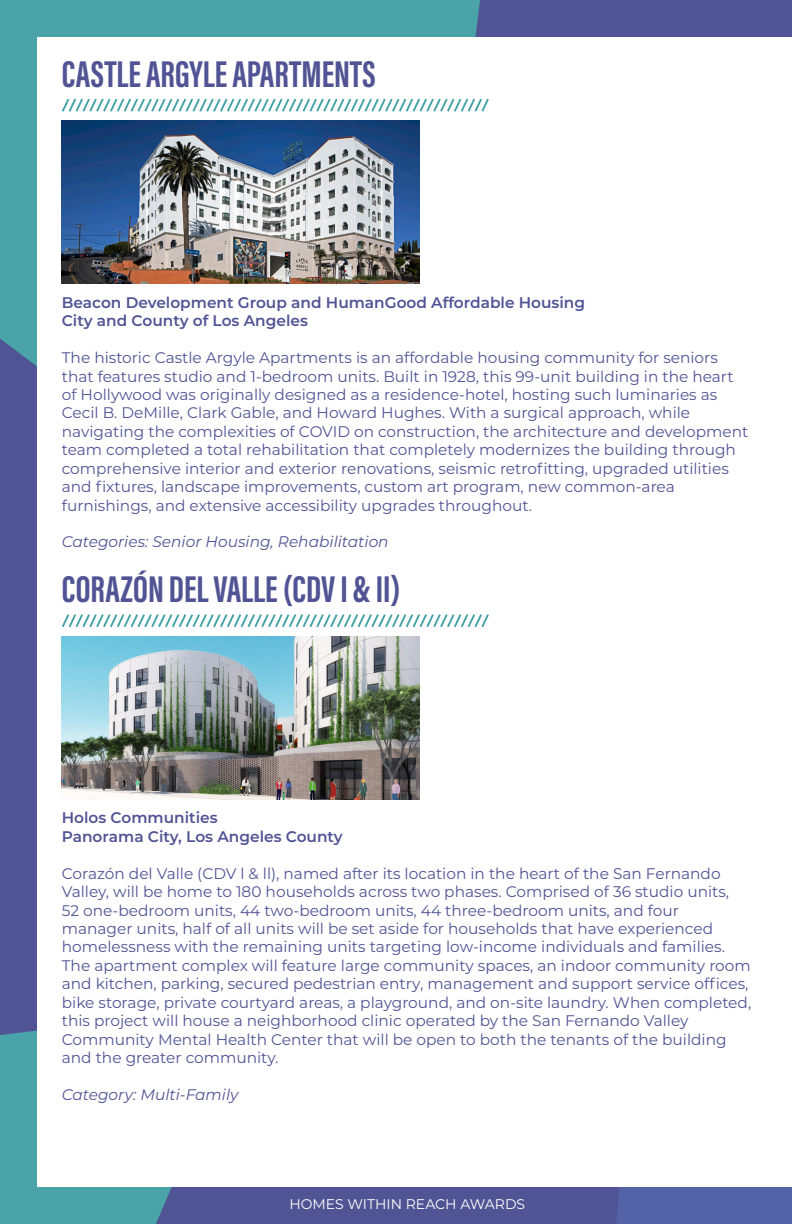
<style>
.page{position:relative;width:792px;height:1224px;background:#515494}
.page>*{position:absolute;margin:0;border:0;box-sizing:border-box;transform-origin:0 0}
.t1{font:38.4px "Acumin Variable Concept";color:#515494}
.t2{font:15.4px/18.4px "Montserrat";color:#515494}
.t3{font:600 15.4px "Montserrat";color:#515494}
.t4{font:italic 15.4px "Montserrat";color:#515494}
.t5{font:14px "Montserrat";color:#fff}
</style>
<div class="page">
<div style="left:616px;top:1187px;width:176px;height:37px;background:#5463a8"></div>
<div style="left:0;top:0;width:480px;height:367px;background:#4aa3a8"></div>
<div style="left:0;top:1030px;width:172px;height:194px;background:#4aa3a8"></div>
<div style="left:37px;top:37px;width:755px;height:1150px;background:#fff"></div>
<img style="left:62px;top:121px;width:358px;height:163px">
<img style="left:62px;top:636px;width:358px;height:163px">
<svg style="left:62px;top:98px;width:427px;height:14px"></svg>
<svg style="left:62px;top:614px;width:427px;height:14px"></svg>
<p class="t1" style="left:62px;top:47px;width:315px">CASTLE ARGYLE APARTMENTS</p>
<p class="t3" style="left:62px;top:291px;width:525px">Beacon Development Group and HumanGood Affordable Housing</p>
<p class="t3" style="left:62px;top:310px;width:248px">City and County of Los Angeles</p>
<p class="t2" style="left:62px;top:348px;width:688px">The historic Castle Argyle Apartments is an affordable housing community for seniors that features studio and 1-bedroom units. Built in 1928, this 99-unit building in the heart of Hollywood was originally designed as a residence-hotel, hosting such luminaries as Cecil B. DeMille, Clark Gable, and Howard Hughes. With a surgical approach, while navigating the complexities of COVID on construction, the architecture and development team completed a total rehabilitation that completely modernizes the building through comprehensive interior and exterior renovations, seismic retrofitting, upgraded utilities and fixtures, landscape improvements, custom art program, new common-area furnishings, and extensive accessibility upgrades throughout.</p>
<p class="t4" style="left:62px;top:531px;width:328px">Categories: Senior Housing, Rehabilitation</p>
<p class="t1" style="left:62px;top:563px;width:341px">CORAZÓN DEL VALLE (CDV I &amp; II)</p>
<p class="t3" style="left:62px;top:807px;width:157px">Holos Communities</p>
<p class="t3" style="left:62px;top:825px;width:283px">Panorama City, Los Angeles County</p>
<p class="t2" style="left:62px;top:863px;width:691px">Corazón del Valle (CDV l &amp; ll), named after its location in the heart of the San Fernando Valley, will be home to 180 households across two phases. Comprised of 36 studio units,<br>52 one-bedroom units, 44 two-bedroom units, 44 three-bedroom units, and four manager units, half of all units will be set aside for households that have experienced homelessness with the remaining units targeting low-income individuals and families.<br>The apartment complex will feature large community spaces, an indoor community room and kitchen, parking, secured pedestrian entry, management and support service offices, bike storage, private courtyard areas, a playground, and on-site laundry. When completed, this project will house a neighborhood clinic operated by the San Fernando Valley Community Mental Health Center that will be open to both the tenants of the building and the greater community.</p>
<p class="t4" style="left:62px;top:1084px;width:178px">Category: Multi-Family</p>
<p class="t5" style="left:289px;top:1194px;width:237px">HOMES WITHIN REACH AWARDS</p>
</div>
